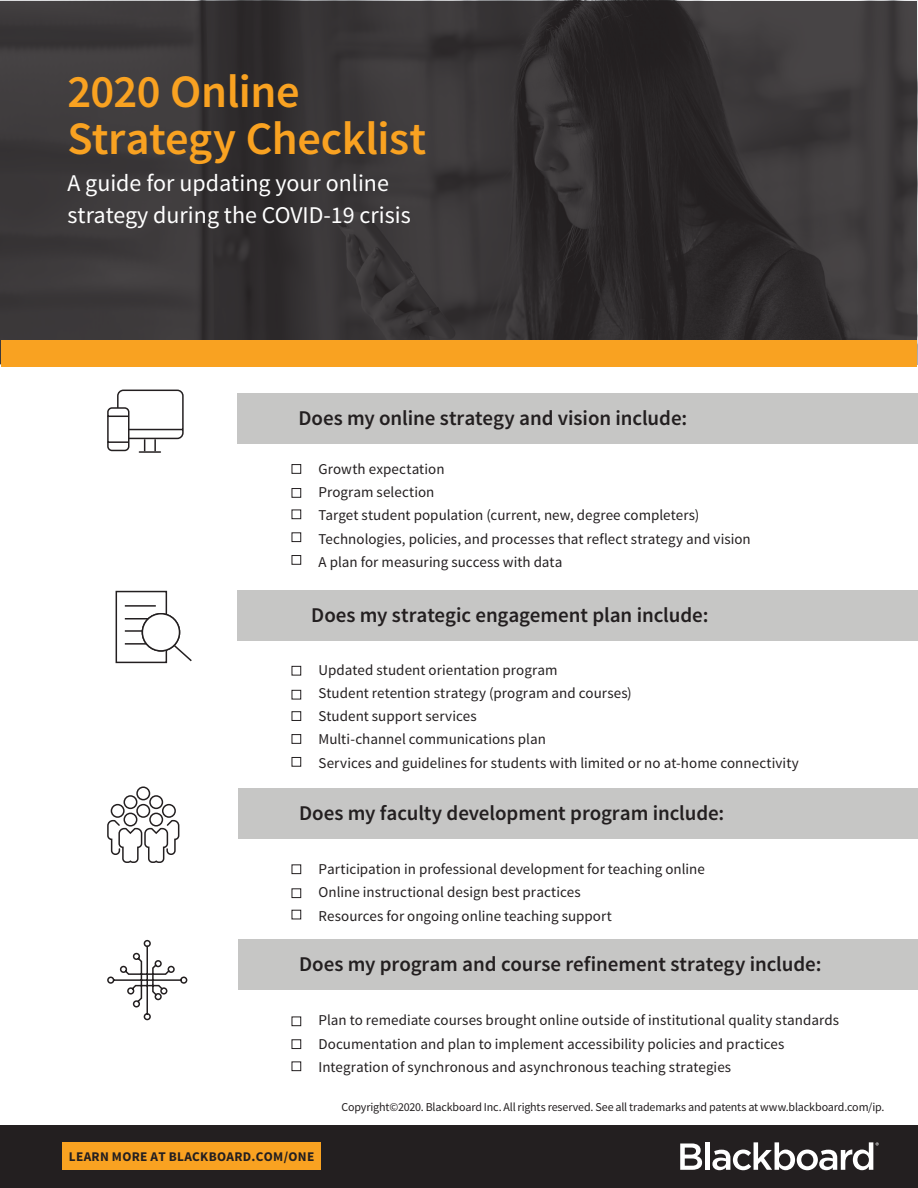
<style>
.page{position:relative;width:918px;height:1188px;background:#fff}
.page>*{position:absolute;margin:0;border:0;box-sizing:border-box;transform-origin:0 0}
.t1{font:600 46.5px "Source Sans Pro";letter-spacing:-.01em;color:#f9a221}
.t2{font:24px "Source Sans Pro";color:#fff}
.t3{font:600 21px "Source Sans Pro";letter-spacing:-.005em;color:#231f20}
.Paragraph{font:15px "Source Sans Pro";letter-spacing:.005em;color:#231f20}
.CTA{font:700 13.35px "Source Sans Pro";letter-spacing:.025em;color:#231f20}
.Copyright_Legal{font:12px "Source Sans Pro";letter-spacing:-.015em;color:#231f20}
</style>
<div class="page">
<div style="left:0;top:1125px;width:918px;height:63px;background:#231f20"></div>
<svg style="left:680px;top:1144px;width:22px;height:26px"></svg>
<div style="left:705px;top:1142px;width:5px;height:28px;background:#fff"></div>
<svg style="left:712px;top:1142px;width:167px;height:28px"></svg>
<div style="left:238px;top:393px;width:680px;height:50px;background:#c6c6c5"></div>
<div style="left:238px;top:591px;width:680px;height:50px;background:#c6c6c5"></div>
<div style="left:238px;top:789px;width:680px;height:50px;background:#c6c6c5"></div>
<div style="left:238px;top:940px;width:680px;height:50px;background:#c6c6c5"></div>
<div style="left:292px;top:464px;width:9px;height:10px;border:1px solid #231f20"></div>
<div style="left:292px;top:666px;width:9px;height:9px;border:1px solid #231f20"></div>
<div style="left:292px;top:1017px;width:9px;height:9px;border:1px solid #231f20"></div>
<div style="left:292px;top:864px;width:9px;height:10px;border:1px solid #231f20"></div>
<div style="left:292px;top:488px;width:9px;height:10px;border:1px solid #231f20"></div>
<div style="left:292px;top:690px;width:9px;height:9px;border:1px solid #231f20"></div>
<div style="left:292px;top:1062px;width:9px;height:9px;border:1px solid #231f20"></div>
<div style="left:292px;top:888px;width:9px;height:10px;border:1px solid #231f20"></div>
<div style="left:292px;top:510px;width:9px;height:9px;border:1px solid #231f20"></div>
<div style="left:292px;top:711px;width:9px;height:10px;border:1px solid #231f20"></div>
<div style="left:292px;top:1039px;width:9px;height:10px;border:1px solid #231f20"></div>
<div style="left:292px;top:910px;width:9px;height:9px;border:1px solid #231f20"></div>
<div style="left:292px;top:532px;width:9px;height:10px;border:1px solid #231f20"></div>
<div style="left:292px;top:555px;width:9px;height:10px;border:1px solid #231f20"></div>
<div style="left:292px;top:734px;width:9px;height:10px;border:1px solid #231f20"></div>
<div style="left:292px;top:757px;width:9px;height:10px;border:1px solid #231f20"></div>
<svg style="left:1px;top:1px;width:916px;height:339px;fill:#393637"></svg>
<div style="left:1px;top:340px;width:916px;height:27px;background:#f9a221"></div>
<div style="left:116px;top:591px;width:51px;height:72px;border:2px solid #231f20"></div>
<svg style="left:172px;top:643px;width:20px;height:19px"></svg>
<hr style="left:125px;top:605px;width:31px;height:2px;background:#231f20">
<hr style="left:125px;top:630px;width:31px;height:2px;background:#231f20">
<hr style="left:125px;top:618px;width:31px;height:2px;background:#231f20">
<hr style="left:125px;top:643px;width:31px;height:2px;background:#231f20">
<div style="left:142px;top:614px;width:38px;height:37px;background:#fff;border-radius:50%"></div>
<div style="left:142px;top:613px;width:38px;height:39px;border:2px solid #231f20;border-radius:50%"></div>
<svg style="left:107px;top:389px;width:77px;height:64px"></svg>
<svg style="left:107px;top:786px;width:73px;height:77px"></svg>
<svg style="left:107px;top:939px;width:81px;height:82px"></svg>
<div style="left:62px;top:1142px;width:259px;height:27px;background:#f9a221"></div>
<p class="t1" style="left:68px;top:62px;width:234px">2020 Online</p>
<p class="t1" style="left:68px;top:109px;width:360px">Strategy Checklist</p>
<p class="t2" style="left:68px;top:168px;width:323px">A guide for updating your online</p>
<p class="t2" style="left:68px;top:200px;width:345px">strategy during the COVID-19 crisis</p>
<p class="t3" style="left:298px;top:404px;width:390px">Does my online strategy and vision include:</p>
<p class="Paragraph" style="left:319px;top:460px;width:127px">Growth expectation</p>
<p class="Paragraph" style="left:319px;top:483px;width:117px">Program selection</p>
<p class="Paragraph" style="left:319px;top:506px;width:382px">Target student population (current, new, degree completers)</p>
<p class="Paragraph" style="left:319px;top:529px;width:434px">Technologies, policies, and processes that reflect strategy and vision</p>
<p class="Paragraph" style="left:319px;top:553px;width:245px">A plan for measuring success with data</p>
<p class="t3" style="left:311px;top:602px;width:399px">Does my strategic engagement plan include:</p>
<p class="Paragraph" style="left:319px;top:660px;width:240px">Updated student orientation program</p>
<p class="Paragraph" style="left:319px;top:684px;width:315px">Student retention strategy (program and courses)</p>
<p class="Paragraph" style="left:319px;top:707px;width:160px">Student support services</p>
<p class="Paragraph" style="left:319px;top:730px;width:229px">Multi-channel communications plan</p>
<p class="Paragraph" style="left:319px;top:753px;width:482px">Services and guidelines for students with limited or no at-home connectivity</p>
<p class="t3" style="left:299px;top:800px;width:427px">Does my faculty development program include:</p>
<p class="Paragraph" style="left:319px;top:860px;width:388px">Participation in professional development for teaching online</p>
<p class="Paragraph" style="left:319px;top:883px;width:264px">Online instructional design best practices</p>
<p class="Paragraph" style="left:319px;top:906px;width:295px">Resources for ongoing online teaching support</p>
<p class="t3" style="left:299px;top:951px;width:524px">Does my program and course refinement strategy include:</p>
<p class="Paragraph" style="left:319px;top:1011px;width:522px">Plan to remediate courses brought online outside of institutional quality standards</p>
<p class="Paragraph" style="left:319px;top:1034px;width:467px">Documentation and plan to implement accessibility policies and practices</p>
<p class="Paragraph" style="left:319px;top:1058px;width:414px">Integration of synchronous and asynchronous teaching strategies</p>
<p class="CTA" style="left:69px;top:1148px;width:247px">LEARN MORE AT BLACKBOARD.COM/ONE</p>
<p class="Copyright_Legal" style="left:342px;top:1099px;width:544px">Copyright©2020. Blackboard Inc. All rights reserved. See all trademarks and patents at www.blackboard.com/ip.</p>
</div>
